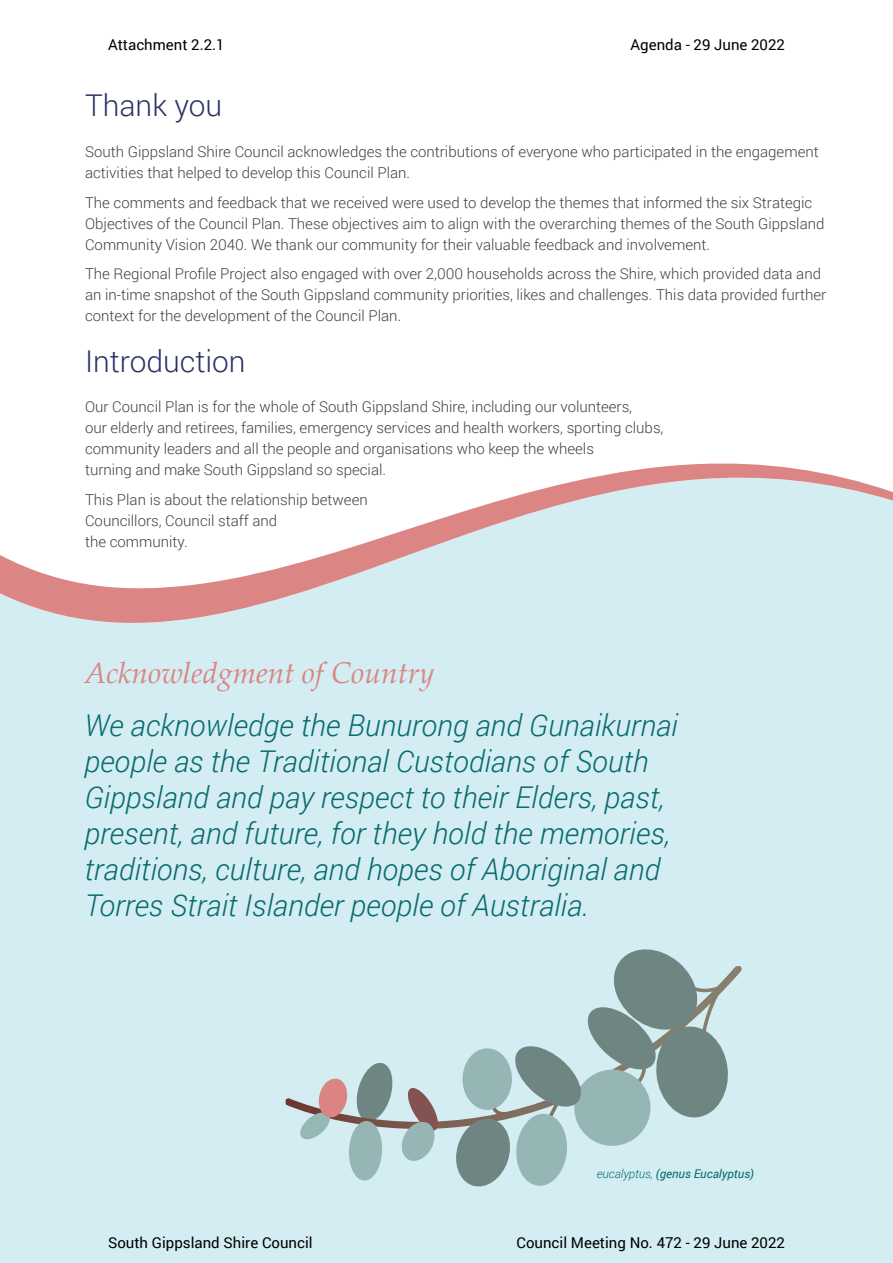
<style>
.page{position:relative;width:893px;height:1263px;background:#fff}
.page>*{position:absolute;margin:0;border:0;box-sizing:border-box;transform-origin:0 0}
.t1{font:italic 300 30px/36px "Roboto";color:#086b6e}
.t2{font:italic 30px "Palatino Linotype";color:#db8584}
.t3{font:300 30px "Roboto";color:#2b3466}
.t4{font:300 15px/21px "Roboto";color:#414042}
.t5{font:15px "Roboto";color:#000}
.t6{font:italic 12px "Roboto";color:#086b6e}
.s1{font-weight:300}
</style>
<div class="page">
<hr style="left:892px;top:0;width:1px;height:438px;background:#2b3466">
<div style="left:0;top:628px;width:893px;height:635px;background:#d3edf2"></div>
<svg style="left:0;top:463px;width:893px;height:165px;fill:#dbedf2"></svg>
<div style="left:286px;top:966px;width:456px;height:164px;background:#d3edf2"></div>
<svg style="left:452px;top:945px;width:278px;height:245px;background:#adc6c8"></svg>
<div style="left:462px;top:1048px;width:50px;height:62px;background:#96b5b5;border-radius:50%"></div>
<svg style="left:298px;top:1061px;width:142px;height:120px;background:#b8c7ca"></svg>
<p class="t5" style="left:108px;top:34px;width:118px">Attachment 2.2.1</p>
<p class="t5" style="left:630px;top:34px;width:156px">Agenda - 29 June 2022</p>
<h1 class="t3" style="left:85px;top:85px;width:139px">Thank you</h1>
<p class="t4" style="left:85px;top:141px;width:735px">South Gippsland Shire Council acknowledges the contributions of everyone who participated in the engagement activities that helped to develop this Council Plan.</p>
<p class="t4" style="left:85px;top:191px;width:741px">The comments and feedback that we received were used to develop the themes that informed the six Strategic<br>Objectives of the Council Plan. These objectives aim to align with the overarching themes of the South Gippsland<br>Community Vision 2040. We thank our community for their valuable feedback and involvement.</p>
<p class="t4" style="left:85px;top:263px;width:743px">The Regional Profile Project also engaged with over 2,000 households across the Shire, which provided data and an in-time snapshot of the South Gippsland community priorities, likes and challenges. This data provided further context for the development of the Council Plan.</p>
<h1 class="t3" style="left:85px;top:340px;width:162px">Introduction</h1>
<p class="t4" style="left:85px;top:396px;width:580px">Our Council Plan is for the whole of South Gippsland Shire, including our volunteers,<br>our elderly and retirees, families, emergency services and health workers, sporting clubs, community leaders and all the people and organisations who keep the wheels<br>turning and make South Gippsland so special.</p>
<p class="t4" style="left:85px;top:488px;width:284px">This Plan is about the relationship between<br>Councillors, Council staff and<br>the community.</p>
<h1 class="t2" style="left:84px;top:651px;width:352px">Acknowledgment of Country</h1>
<p class="t1" style="left:84px;top:706px;width:595px">We acknowledge the Bunurong and Gunaikurnai people as the Traditional Custodians of South Gippsland and pay respect to their Elders, past, present, and future, for they hold the memories, traditions, culture, and hopes of Aboriginal and Torres Strait Islander people of Australia.</p>
<p class="t6" style="left:597px;top:1165px;width:159px"><span class="s1">eucalyptus,</span> (genus Eucalyptus)</p>
<p class="t5" style="left:108px;top:1232px;width:206px">South Gippsland Shire Council</p>
<p class="t5" style="left:517px;top:1232px;width:270px">Council Meeting No. 472 - 29 June 2022</p>
</div>
